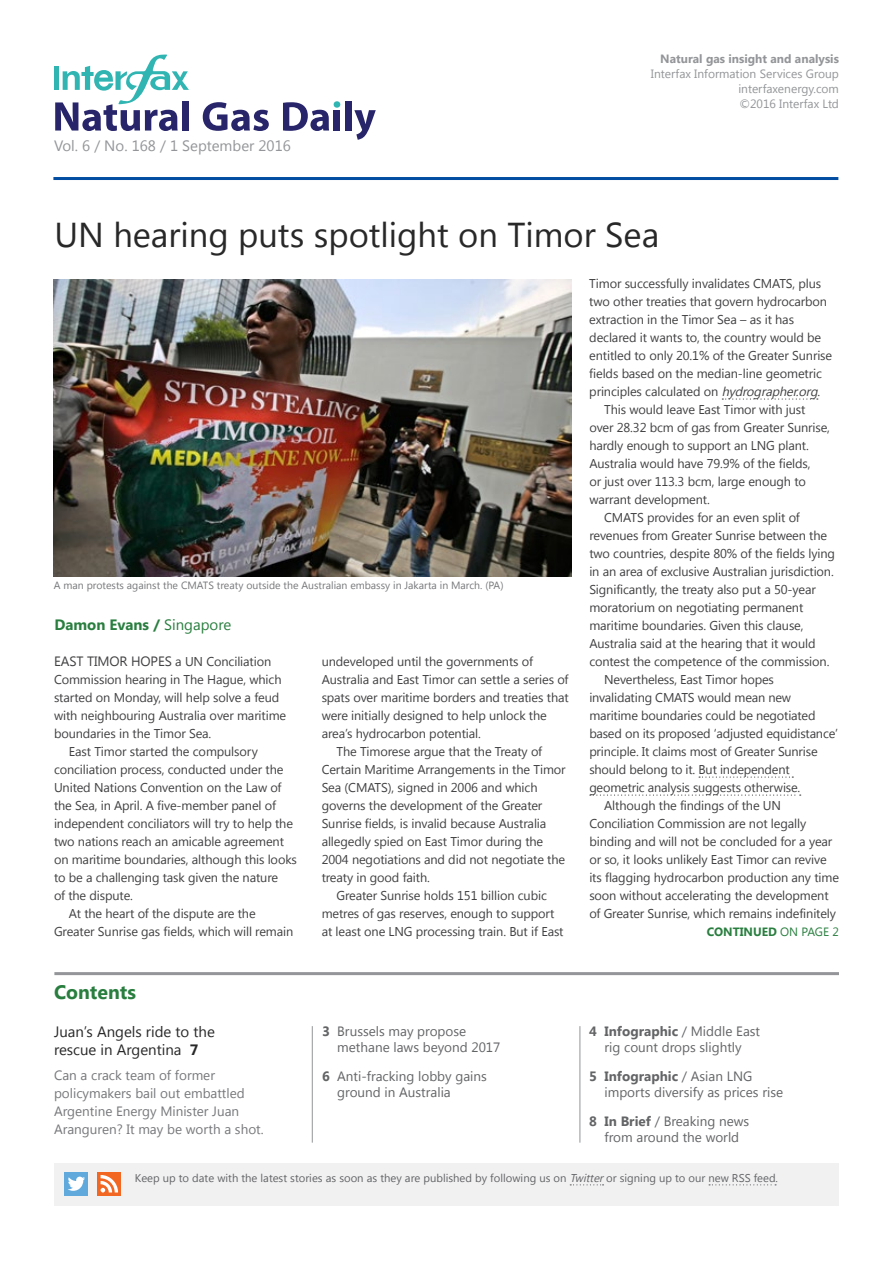
<style>
.page{position:relative;width:893px;height:1263px;background:#fff}
.page>*{position:absolute;margin:0;border:0;box-sizing:border-box;transform-origin:0 0}
.t1{font:34.5px "Khmer UI";color:#292829}
.t2{font:700 19.5px "Khmer UI";color:#297e3f}
.t3{font:15px/18px "Khmer UI";color:#292829}
.t4{font:15px "Khmer UI";color:#939598}
.t5{font:700 15px "Khmer UI";color:#297e3f}
.t6{font:13.5px/16.2px "Khmer UI";color:#636466}
.t7{font:13.5px/18px "Khmer UI";color:#77787b}
.t8{font:12.75px "Khmer UI";letter-spacing:-.01em;color:#414042}
.t9{font:12px/15px "Khmer UI";color:#939598;text-align:justify}
.t10{font:700 12px "Khmer UI";color:#939598}
.t11{font:700 12px "Khmer UI";color:#297e3f}
.t12{font:11.25px "Khmer UI";color:#636466}
.t13{font:10.5px "Khmer UI";color:#77787b}
.s1{font-weight:400}
.s2{font-size:13.5px}
.s3{font-weight:700}
.s4{font-style:italic}
</style>
<div class="page">
<hr style="left:53px;top:177px;width:785px;height:3px;background:#034ea2">
<hr style="left:54px;top:972px;width:785px;height:3px;background:#939598">
<svg style="left:54px;top:55px;width:135px;height:76px"></svg>
<div style="left:182px;top:101px;width:7px;height:30px;background:#28256b"></div>
<svg style="left:203px;top:102px;width:66px;height:29px"></svg>
<svg style="left:283px;top:102px;width:46px;height:29px"></svg>
<div style="left:334px;top:101px;width:6px;height:7px;background:#31b5b2;border-radius:50%"></div>
<div style="left:334px;top:110px;width:6px;height:21px;background:#28256b"></div>
<div style="left:345px;top:101px;width:7px;height:30px;background:#28256b"></div>
<svg style="left:354px;top:110px;width:22px;height:30px"></svg>
<div style="left:54px;top:1163px;width:784px;height:43px;background:#f1f1f2"></div>
<svg style="left:570px;top:1184px;width:34px;height:1px"></svg>
<svg style="left:709px;top:1184px;width:67px;height:1px"></svg>
<div style="left:65px;top:1172px;width:23px;height:23px;background:#5fa9dd"></div>
<svg style="left:68px;top:1176px;width:17px;height:15px"></svg>
<div style="left:98px;top:1172px;width:23px;height:23px;background:#f26722"></div>
<svg style="left:101px;top:1175px;width:17px;height:17px"></svg>
<hr style="left:312px;top:1026px;width:1px;height:117px;background:#939598">
<hr style="left:580px;top:1026px;width:1px;height:117px;background:#939598">
<img style="left:54px;top:280px;width:517px;height:296px">
<svg style="left:722px;top:398px;width:96px;height:2px"></svg>
<svg style="left:699px;top:776px;width:94px;height:2px"></svg>
<svg style="left:590px;top:794px;width:211px;height:2px"></svg>
<p class="t4" style="left:54px;top:137px;width:238px">Vol. 6 / No. 168 / 1 September 2016</p>
<p class="t10" style="left:660px;top:52px;width:180px">Natural gas insight and analysis</p>
<p class="t9" style="left:738px;top:66px;width:102px;text-indent:-87px">Interfax Information Services Group interfaxenergy.com ©2016 Interfax Ltd</p>
<h1 class="t1" style="left:54px;top:215px;width:606px">UN hearing puts spotlight on Timor Sea</h1>
<p class="t13" style="left:54px;top:579px;width:451px">A man protests against the CMATS treaty outside the Australian embassy in Jakarta in March. (PA)</p>
<p class="t5" style="left:54px;top:616px;width:178px">Damon Evans / <span class="s1">Singapore</span></p>
<p class="t8" style="left:54px;top:654px;width:219px"><span class="s2">EAST TIMOR HOPES</span> a UN Conciliation</p>
<p class="t8" style="left:54px;top:672px;width:229px">Commission hearing in The Hague, which</p>
<p class="t8" style="left:54px;top:690px;width:227px">started on Monday, will help solve a feud</p>
<p class="t8" style="left:54px;top:708px;width:234px">with neighbouring Australia over maritime</p>
<p class="t8" style="left:54px;top:726px;width:159px">boundaries in the Timor Sea.</p>
<p class="t8" style="left:69px;top:744px;width:190px">East Timor started the compulsory</p>
<p class="t8" style="left:54px;top:762px;width:231px">conciliation process, conducted under the</p>
<p class="t8" style="left:54px;top:780px;width:229px">United Nations Convention on the Law of</p>
<p class="t8" style="left:54px;top:798px;width:223px">the Sea, in April. A five-member panel of</p>
<p class="t8" style="left:54px;top:816px;width:241px">independent conciliators will try to help the</p>
<p class="t8" style="left:54px;top:834px;width:231px">two nations reach an amicable agreement</p>
<p class="t8" style="left:54px;top:852px;width:244px">on maritime boundaries, although this looks</p>
<p class="t8" style="left:54px;top:870px;width:226px">to be a challenging task given the nature</p>
<p class="t8" style="left:54px;top:888px;width:80px">of the dispute.</p>
<p class="t8" style="left:69px;top:906px;width:188px">At the heart of the dispute are the</p>
<p class="t8" style="left:54px;top:924px;width:241px">Greater Sunrise gas fields, which will remain</p>
<h2 class="t2" style="left:54px;top:981px;width:84px">Contents</h2>
<p class="t3" style="left:54px;top:1023px;width:162px">Juan’s Angels ride to the rescue in Argentina <span class="s3">7</span></p>
<p class="t7" style="left:54px;top:1066px;width:211px">Can a crack team of former policymakers bail out embattled<br>Argentine Energy Minister Juan<br>Aranguren? It may be worth a shot.</p>
<p class="t8" style="left:322px;top:654px;width:213px">undeveloped until the governments of</p>
<p class="t8" style="left:322px;top:672px;width:248px">Australia and East Timor can settle a series of</p>
<p class="t8" style="left:322px;top:690px;width:249px">spats over maritime borders and treaties that</p>
<p class="t8" style="left:322px;top:708px;width:227px">were initially designed to help unlock the</p>
<p class="t8" style="left:322px;top:726px;width:161px">area’s hydrocarbon potential.</p>
<p class="t8" style="left:337px;top:744px;width:207px">The Timorese argue that the Treaty of</p>
<p class="t8" style="left:322px;top:762px;width:245px">Certain Maritime Arrangements in the Timor</p>
<p class="t8" style="left:322px;top:780px;width:217px">Sea (CMATS), signed in 2006 and which</p>
<p class="t8" style="left:322px;top:798px;width:222px">governs the development of the Greater</p>
<p class="t8" style="left:322px;top:816px;width:226px">Sunrise fields, is invalid because Australia</p>
<p class="t8" style="left:322px;top:834px;width:223px">allegedly spied on East Timor during the</p>
<p class="t8" style="left:322px;top:852px;width:245px">2004 negotiations and did not negotiate the</p>
<p class="t8" style="left:322px;top:870px;width:110px">treaty in good faith.</p>
<p class="t8" style="left:337px;top:888px;width:212px">Greater Sunrise holds 151 billion cubic</p>
<p class="t8" style="left:322px;top:906px;width:234px">metres of gas reserves, enough to support</p>
<p class="t8" style="left:322px;top:924px;width:243px">at least one LNG processing train. But if East</p>
<p class="t6" style="left:337px;top:1023px;width:165px;text-indent:-15px"><span class="s3">3</span> Brussels may propose methane laws beyond 2017</p>
<p class="t6" style="left:337px;top:1068px;width:151px;text-indent:-15px"><span class="s3">6</span> Anti-fracking lobby gains ground in Australia</p>
<p class="t8" style="left:589px;top:276px;width:234px">Timor successfully invalidates CMATS, plus</p>
<p class="t8" style="left:589px;top:294px;width:239px">two other treaties that govern hydrocarbon</p>
<p class="t8" style="left:589px;top:312px;width:206px">extraction in the Timor Sea – as it has</p>
<p class="t8" style="left:589px;top:330px;width:233px">declared it wants to, the country would be</p>
<p class="t8" style="left:589px;top:348px;width:244px">entitled to only 20.1% of the Greater Sunrise</p>
<p class="t8" style="left:589px;top:366px;width:234px">fields based on the median-line geometric</p>
<p class="t8" style="left:589px;top:384px;width:233px">principles calculated on <span class="s4">hydrographer.org</span>.</p>
<p class="t8" style="left:604px;top:402px;width:203px">This would leave East Timor with just</p>
<p class="t8" style="left:589px;top:420px;width:242px">over 28.32 bcm of gas from Greater Sunrise,</p>
<p class="t8" style="left:589px;top:438px;width:221px">hardly enough to support an LNG plant.</p>
<p class="t8" style="left:589px;top:456px;width:223px">Australia would have 79.9% of the fields,</p>
<p class="t8" style="left:589px;top:474px;width:218px">or just over 113.3 bcm, large enough to</p>
<p class="t8" style="left:589px;top:492px;width:122px">warrant development.</p>
<p class="t8" style="left:604px;top:510px;width:197px">CMATS provides for an even split of</p>
<p class="t8" style="left:589px;top:528px;width:239px">revenues from Greater Sunrise between the</p>
<p class="t8" style="left:589px;top:546px;width:247px">two countries, despite 80% of the fields lying</p>
<p class="t8" style="left:589px;top:564px;width:246px">in an area of exclusive Australian jurisdiction.</p>
<p class="t8" style="left:589px;top:582px;width:228px">Significantly, the treaty also put a 50-year</p>
<p class="t8" style="left:589px;top:600px;width:215px">moratorium on negotiating permanent</p>
<p class="t8" style="left:589px;top:618px;width:216px">maritime boundaries. Given this clause,</p>
<p class="t8" style="left:589px;top:636px;width:228px">Australia said at the hearing that it would</p>
<p class="t8" style="left:589px;top:654px;width:242px">contest the competence of the commission.</p>
<p class="t8" style="left:604px;top:672px;width:171px">Nevertheless, East Timor hopes</p>
<p class="t8" style="left:589px;top:690px;width:203px">invalidating CMATS would mean new</p>
<p class="t8" style="left:589px;top:708px;width:228px">maritime boundaries could be negotiated</p>
<p class="t8" style="left:589px;top:726px;width:250px">based on its proposed ‘adjusted equidistance’</p>
<p class="t8" style="left:589px;top:744px;width:230px">principle. It claims most of Greater Sunrise</p>
<p class="t8" style="left:589px;top:762px;width:202px">should belong to it. But independent</p>
<p class="t8" style="left:589px;top:780px;width:212px">geometric analysis suggests otherwise.</p>
<p class="t8" style="left:604px;top:798px;width:178px">Although the findings of the UN</p>
<p class="t8" style="left:589px;top:816px;width:218px">Conciliation Commission are not legally</p>
<p class="t8" style="left:589px;top:834px;width:245px">binding and will not be concluded for a year</p>
<p class="t8" style="left:589px;top:852px;width:239px">or so, it looks unlikely East Timor can revive</p>
<p class="t8" style="left:589px;top:870px;width:251px">its flagging hydrocarbon production any time</p>
<p class="t8" style="left:589px;top:888px;width:241px">soon without accelerating the development</p>
<p class="t8" style="left:589px;top:906px;width:248px">of Greater Sunrise, which remains indefinitely</p>
<p class="t11" style="left:707px;top:925px;width:134px">CONTINUED <span class="s1">ON PAGE 2</span></p>
<p class="t6" style="left:589px;top:1023px;width:172px;text-align:center"><span class="s3">4 Infographic</span> / Middle East rig count drops slightly</p>
<p class="t6" style="left:604px;top:1068px;width:180px;text-indent:-15px"><span class="s3">5 Infographic</span> / Asian LNG imports diversify as prices rise</p>
<p class="t6" style="left:589px;top:1113px;width:161px;text-align:center"><span class="s3">8 In Brief</span> / Breaking news from around the world</p>
<p class="t12" style="left:135px;top:1171px;width:645px">Keep up to date with the latest stories as soon as they are published by following us on <span class="s4">Twitter</span>or signing up to our new RSS feed.</p>
</div>
